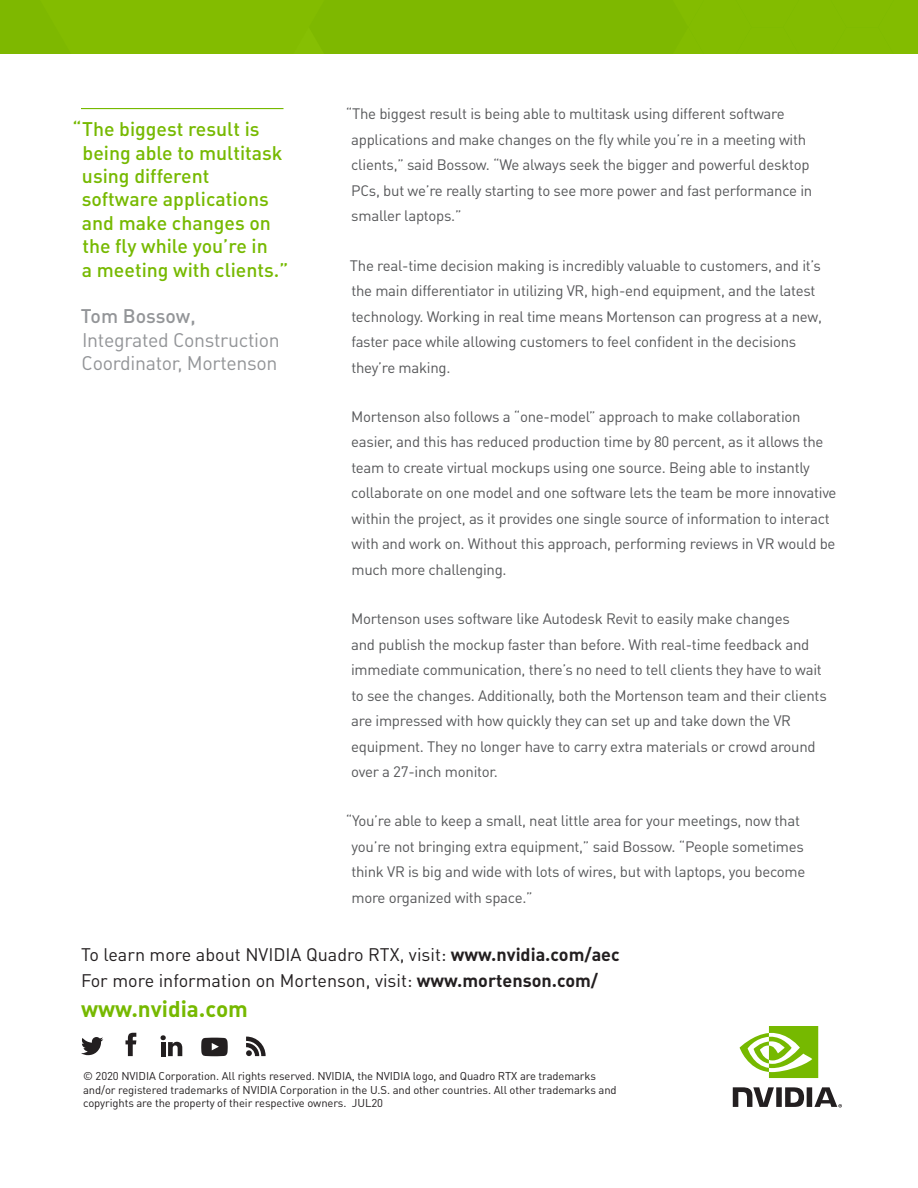
<style>
.page{position:relative;width:918px;height:1188px;background:#fff}
.page>*{position:absolute;margin:0;border:0;box-sizing:border-box;transform-origin:0 0}
.t1{font:700 22.5px "DIN Pro";color:#76b900}
.Sidebar_Quote_-_2017{font:500 19.5px/23.4px "DIN Pro";color:#76b900}
.Sidebar_Quote_Credit{font:19.5px/23.4px "DIN Pro";letter-spacing:-.015em;color:#939598}
.p_-_Body_Text{font:18px "DIN Pro";color:#231f20}
.p_-_Basic_Paragraph{font:15px/25.5px "DIN Pro";letter-spacing:-.02em;color:#57585a}
.p_-_Basic_Text{font:11.25px/13.5px "DIN Pro";letter-spacing:-.01em;color:#231f20}
.s1{font-weight:500}
.s2{font-weight:700}
</style>
<div class="page">
<div style="left:0;top:0;width:918px;height:54px;background:#83bc00"></div>
<svg style="left:81px;top:1037px;width:22px;height:18px"></svg>
<svg style="left:161px;top:1035px;width:21px;height:21px"></svg>
<svg style="left:125px;top:1033px;width:11px;height:23px"></svg>
<svg style="left:201px;top:1038px;width:27px;height:18px"></svg>
<svg style="left:246px;top:1037px;width:20px;height:19px"></svg>
<hr style="left:81px;top:108px;width:203px;height:1px;background:#76b900">
<svg style="left:733px;top:1087px;width:109px;height:21px"></svg>
<svg style="left:740px;top:1026px;width:78px;height:52px"></svg>
<p class="Sidebar_Quote_-_2017" style="left:82px;top:117px;width:208px;text-indent:-9px">“The biggest result is being able to multitask using different software applications and make changes on the fly while you’re in<br>a meeting with clients.”</p>
<p class="Sidebar_Quote_Credit" style="left:81px;top:304px;width:200px"><span class="s1">Tom Bossow,<br></span>Integrated Construction<br>Coordinator, Mortenson</p>
<p class="p_-_Basic_Paragraph" style="left:351px;top:101px;width:463px;text-indent:-5px">“The biggest result is being able to multitask using different software applications and make changes on the fly while you’re in a meeting with clients,” said Bossow. “We always seek the bigger and powerful desktop PCs, but we’re really starting to see more power and fast performance in smaller laptops.”</p>
<p class="p_-_Basic_Paragraph" style="left:350px;top:252px;width:474px">The real-time decision making is incredibly valuable to customers, and it’s the main differentiator in utilizing VR, high-end equipment, and the latest technology. Working in real time means Mortenson can progress at a new, faster pace while allowing customers to feel confident in the decisions they’re making.</p>
<p class="p_-_Basic_Paragraph" style="left:351px;top:403px;width:487px">Mortenson also follows a “one-model” approach to make collaboration easier, and this has reduced production time by 80 percent, as it allows the team to create virtual mockups using one source. Being able to instantly collaborate on one model and one software lets the team be more innovative within the project, as it provides one single source of information to interact with and work on. Without this approach, performing reviews in VR would be much more challenging.</p>
<p class="p_-_Basic_Paragraph" style="left:351px;top:605px;width:477px">Mortenson uses software like Autodesk Revit to easily make changes<br>and publish the mockup faster than before. With real-time feedback and immediate communication, there’s no need to tell clients they have to wait to see the changes. Additionally, both the Mortenson team and their clients are impressed with how quickly they can set up and take down the VR equipment. They no longer have to carry extra materials or crowd around over a 27-inch monitor.</p>
<p class="p_-_Basic_Paragraph" style="left:351px;top:808px;width:456px;text-indent:-5px">“You’re able to keep a small, neat little area for your meetings, now that you’re not bringing extra equipment,” said Bossow. “People sometimes think VR is big and wide with lots of wires, but with laptops, you become more organized with space.”</p>
<p class="p_-_Body_Text" style="left:81px;top:942px;width:540px">To learn more about NVIDIA Quadro RTX, visit: <span class="s2">www.nvidia.com/aec</span></p>
<p class="p_-_Body_Text" style="left:81px;top:968px;width:519px">For more information on Mortenson, visit: <span class="s2">www.mortenson.com/</span></p>
<p class="t1" style="left:81px;top:993px;width:168px">www.nvidia.com</p>
<p class="p_-_Basic_Text" style="left:83px;top:1069px;width:535px">© 2020 NVIDIA Corporation. All rights reserved. NVIDIA, the NVIDIA logo, and Quadro RTX are trademarks and/or registered trademarks of NVIDIA Corporation in the U.S. and other countries. All other trademarks and copyrights are the property of their respective owners. Ju l20</p>
</div>
